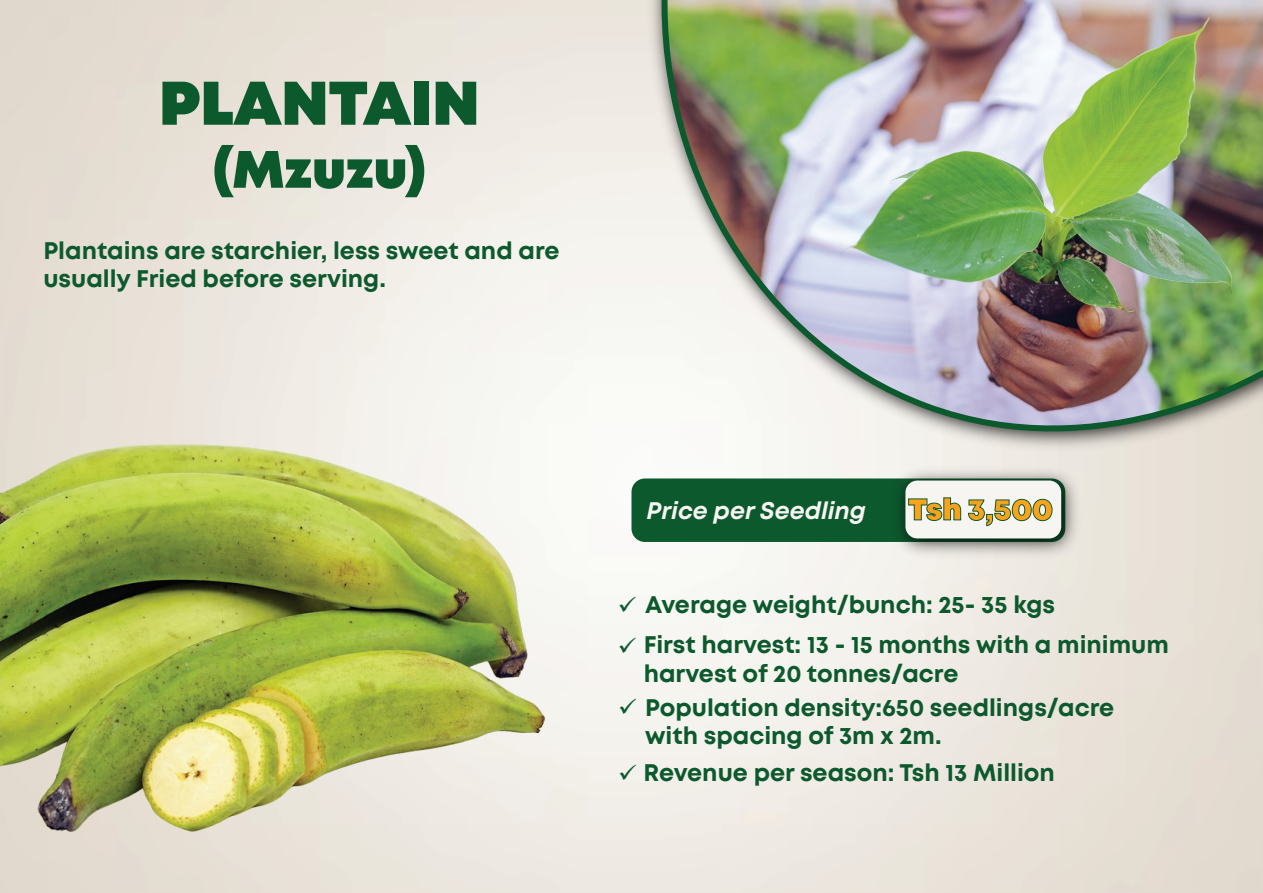
<style>
.page{position:relative;width:1263px;height:893px;background:#fff}
.page>*{position:absolute;margin:0;border:0;box-sizing:border-box;transform-origin:0 0}
.t1{font:900 61.5px "Mont";color:#0d592e}
.t2{font:900 52.5px "Mont";color:#0d592e}
.t3{font:900 30px "Mont";color:#f9a31b}
.t4{font:700 24px/28.8px "Mont";color:#0d592e}
.t5{font:italic 700 24px "Mont";color:#f7f5f2}
</style>
<div class="page">
<img style="left:0;top:443px;width:546px;height:399px">
<img style="left:652px;top:0;width:611px;height:471px">
<div style="left:631px;top:478px;width:434px;height:64px;background:#0d592e;border-radius:13px"></div>
<img style="left:886px;top:461px;width:201px;height:103px">
<div style="left:905px;top:480px;width:156px;height:58px;background:#f7f5f2;border-radius:12px"></div>
<svg style="left:908px;top:497px;width:53px;height:24px"></svg>
<svg style="left:968px;top:499px;width:84px;height:27px"></svg>
<svg style="left:620px;top:596px;width:16px;height:57px"></svg>
<h1 class="t1" style="left:159px;top:63px;width:322px">PLANTAIN</h1>
<h2 class="t2" style="left:213px;top:135px;width:214px">(Mzuzu)</h2>
<p class="t4" style="left:43px;top:236px;width:518px">Plantains are starchier, less sweet and are usually Fried before serving.</p>
<p class="t5" style="left:647px;top:494px;width:221px">Price per Seedling</p>
<p class="t3" style="left:908px;top:490px;width:146px">Tsh 3,500</p>
<p class="t4" style="left:645px;top:590px;width:412px">Average weight/bunch: 25- 35 kgs</p>
<p class="t4" style="left:644px;top:630px;width:527px">First harvest: 13 - 15 months with a minimum harvest of 20 tonnes/acre</p>
<p class="t4" style="left:645px;top:693px;width:471px;text-indent:-27px">✓ Population density:650 seedlings/acre with spacing of 3m x 2m.</p>
<p class="t4" style="left:618px;top:758px;width:438px">✓ Revenue per season: Tsh 13 Million</p>
</div>
